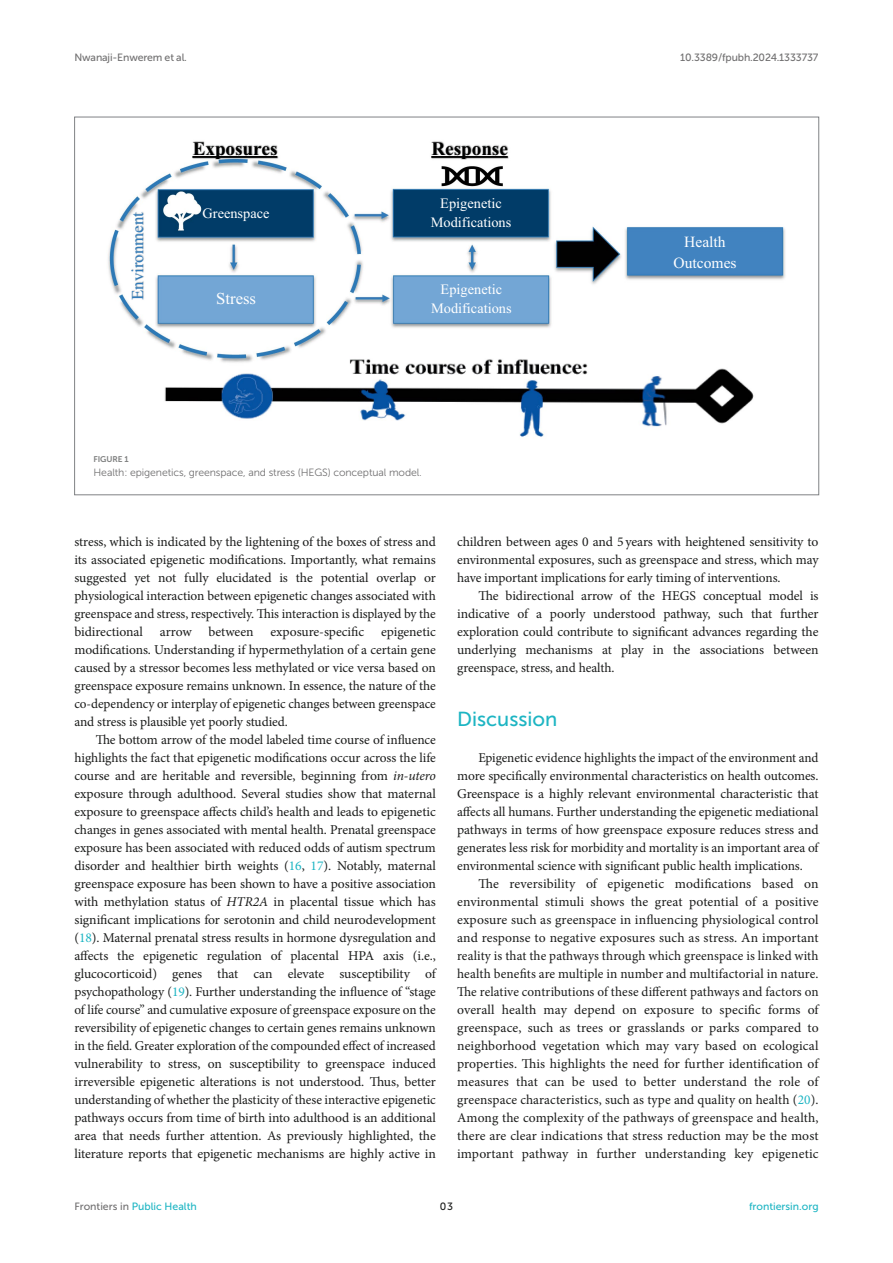
<style>
.page{position:relative;width:893px;height:1263px;background:#fff}
.page>*{position:absolute;margin:0;border:0;box-sizing:border-box;transform-origin:0 0}
.HEAD_1{font:20.25px "Museo Sans 500";color:#1db5c3}
.t1{font:700 19.2px "Times New Roman";color:#000}
.t2{font:16.65px "Times New Roman";color:#317bba}
.t3{font:16.65px "Times New Roman";color:#fff}
.t4{font:15.6px/20.5px "Times New Roman";color:#fff;text-align:center}
.t5{font:14.4px/18.9px "Times New Roman";color:#fff;text-align:center}
.TEXT{font:13.5px/18px "Minion Pro";letter-spacing:-.005em;color:#1b1c1b;text-align:justify}
.TEXT_FLUSH{font:13.5px/18px "Minion Pro";letter-spacing:-.005em;color:#1b1c1b;text-align:justify}
.FIG_LEG{font:10.5px "Museo Sans 300";letter-spacing:-.01em;color:#706f70}
.t6{font:10.5px "Museo Sans 500";letter-spacing:-.015em;color:#706f70}
.t7{font:10.5px "Museo Sans 500";color:#1db5c3}
.t8{font:10.5px "Museo Sans 500";color:#1b1c1b}
.FIG_HD{font:8.25px "Museo Sans 700";letter-spacing:-.01em;color:#7e7f7f}
.s1{font-style:italic}
.s2{color:#1db5c3}
.s3{color:#706f70}
</style>
<div class="page">
<img style="left:108px;top:141px;width:678px;height:296px">
<p class="t6" style="left:74px;top:51px;width:114px">Nwanaji-Enwerem et al.</p>
<p class="t6" style="left:680px;top:51px;width:140px">10.3389/fpubh.2024.1333737</p>
<p class="t1" style="left:193px;top:135px;width:86px">Exposures</p>
<p class="t1" style="left:431px;top:135px;width:78px">Response</p>
<p class="t5" style="left:431px;top:195px;width:82px">Epigenetic<br>Modifications</p>
<p class="t2" style="left:132px;top:300px;width:89px;rotate:-90deg">Environment</p>
<p class="t5" style="left:203px;top:205px;width:68px">Greenspace</p>
<p class="t3" style="left:216px;top:293px;width:41px">Stress</p>
<p class="t5" style="left:431px;top:281px;width:82px">Epigenetic<br>Modifications</p>
<p class="FIG_HD" style="left:94px;top:455px;width:37px">FIGURE 1</p>
<p class="FIG_LEG" style="left:94px;top:467px;width:330px">Health: epigenetics, greenspace, and stress (HEGS) conceptual model.</p>
<p class="t4" style="left:673px;top:233px;width:65px">Health<br>Outcomes</p>
<p class="TEXT" style="left:74px;top:533px;width:363px">stress, which is indicated by the lightening of the boxes of stress and its associated epigenetic modifications. Importantly, what remains suggested yet not fully elucidated is the potential overlap or physiological interaction between epigenetic changes associated with greenspace and stress, respectively. This interaction is displayed by the bidirectional</p>
<p class="TEXT" style="left:160px;top:623px;width:33px">arrow</p>
<p class="TEXT" style="left:209px;top:623px;width:46px">between</p>
<p class="TEXT" style="left:270px;top:623px;width:95px">exposure-specific</p>
<p class="TEXT" style="left:74px;top:623px;width:363px;text-indent:307px">epigenetic modifications. Understanding if hypermethylation of a certain gene caused by a stressor becomes less methylated or vice versa based on greenspace exposure remains unknown. In essence, the nature of the co-dependency or interplay of epigenetic changes between greenspace and stress is plausible yet poorly studied.</p>
<p class="TEXT" style="left:74px;top:731px;width:363px;text-indent:21px">The bottom arrow of the model labeled time course of influence highlights the fact that epigenetic modifications occur across the life course and are heritable and reversible, beginning from <span class="s1">in-utero </span>exposure through adulthood. Several studies show that maternal exposure to greenspace affects child’s health and leads to epigenetic changes in genes associated with mental health. Prenatal greenspace exposure has been associated with reduced odds of autism spectrum disorder and healthier birth weights (<span class="s2">16</span>, <span class="s2">17</span>). Notably, maternal greenspace exposure has been shown to have a positive association with methylation status of <span class="s1">HTR2A</span> in placental tissue which has significant implications for serotonin and child neurodevelopment (<span class="s2">18</span>). Maternal prenatal stress results in hormone dysregulation and affects the epigenetic regulation of placental HPA axis (i.e., glucocorticoid) genes that can elevate susceptibility of psychopathology (<span class="s2">19</span>). Further understanding the influence of “stage of life course” and cumulative exposure of greenspace exposure on the reversibility of epigenetic changes to certain genes remains unknown in the field. Greater exploration of the compounded effect of increased vulnerability to stress, on susceptibility to greenspace induced irreversible epigenetic alterations is not understood. Thus, better understanding of whether the plasticity of these interactive epigenetic pathways occurs from time of birth into adulthood is an additional area that needs further attention. As previously highlighted, the literature reports that epigenetic mechanisms are highly active in</p>
<p class="TEXT" style="left:457px;top:533px;width:363px">children between ages 0 and 5years with heightened sensitivity to environmental exposures, such as greenspace and stress, which may have important implications for early timing of interventions.</p>
<p class="TEXT" style="left:457px;top:587px;width:363px;text-indent:21px">The bidirectional arrow of the HEGS conceptual model is indicative of a poorly understood pathway, such that further exploration could contribute to significant advances regarding the underlying mechanisms at play in the associations between greenspace, stress, and health.</p>
<p class="HEAD_1" style="left:457px;top:708px;width:102px">Discussion</p>
<p class="TEXT_FLUSH" style="left:457px;top:749px;width:363px;text-indent:21px">Epigenetic evidence highlights the impact of the environment and more specifically environmental characteristics on health outcomes.<br>Greenspace is a highly relevant environmental characteristic that affects all humans. Further understanding the epigenetic mediational pathways in terms of how greenspace exposure reduces stress and generates less risk for morbidity and mortality is an important area of environmental science with significant public health implications.</p>
<p class="TEXT" style="left:457px;top:875px;width:363px;text-indent:21px">The reversibility of epigenetic modifications based on environmental stimuli shows the great potential of a positive exposure such as greenspace in influencing physiological control and response to negative exposures such as stress. An important reality is that the pathways through which greenspace is linked with health benefits are multiple in number and multifactorial in nature.<br>The relative contributions of these different pathways and factors on overall health may depend on exposure to specific forms of greenspace, such as trees or grasslands or parks compared to neighborhood vegetation which may vary based on ecological properties. This highlights the need for further identification of measures that can be used to better understand the role of greenspace characteristics, such as type and quality on health (<span class="s2">20</span>).<br>Among the complexity of the pathways of greenspace and health, there are clear indications that stress reduction may be the most important pathway in further understanding key epigenetic</p>
<p class="t7" style="left:74px;top:1200px;width:124px"><span class="s3">Frontiers in</span> Public Health</p>
<p class="t8" style="left:440px;top:1200px;width:15px">03</p>
<p class="t7" style="left:749px;top:1200px;width:71px">frontiersin.org</p>
</div>
